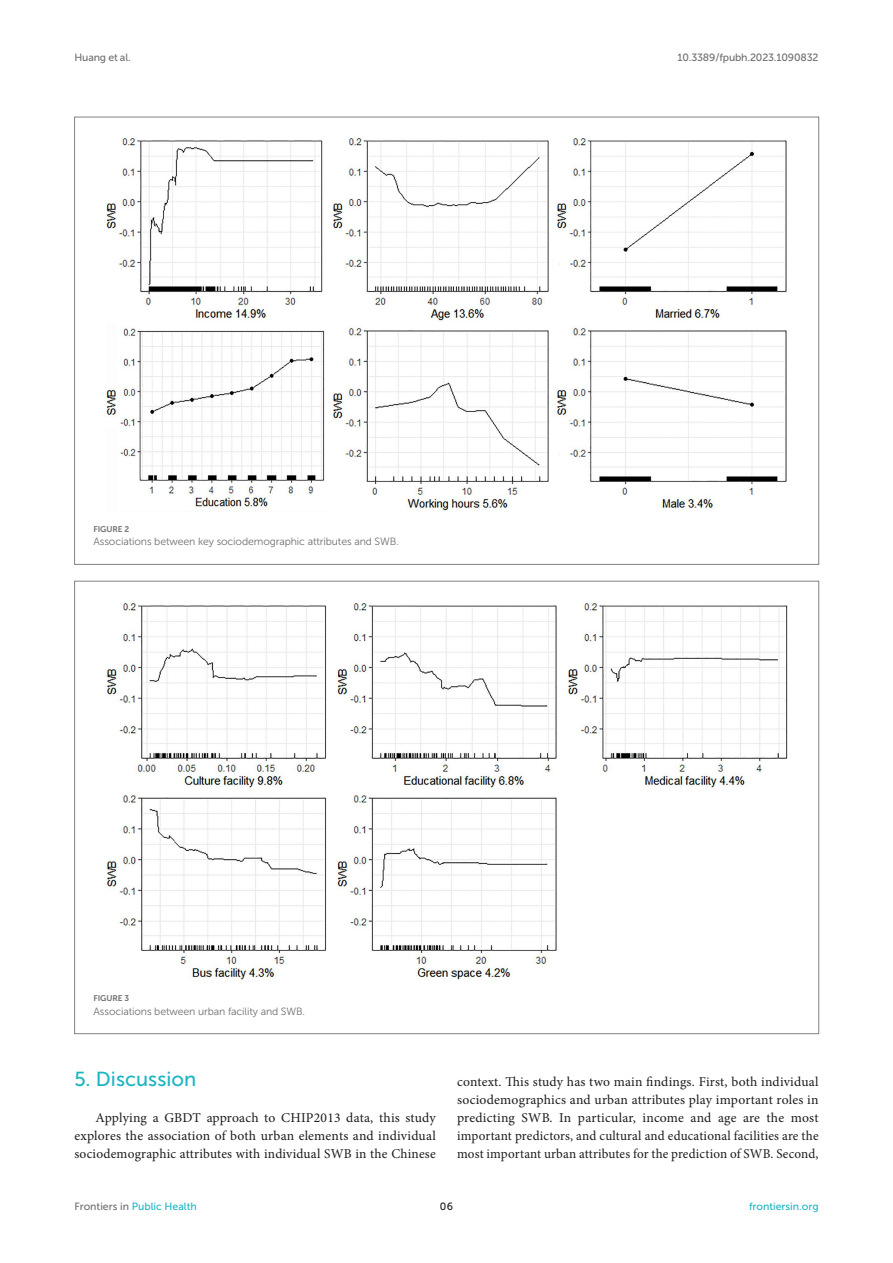
<style>
.page{position:relative;width:893px;height:1263px;background:#fff}
.page>*{position:absolute;margin:0;border:0;box-sizing:border-box;transform-origin:0 0}
.HEAD_1{font:20.25px "Museo Sans 500";color:#1db5c3}
.TEXT_FLUSH{font:13.5px/18px "Minion Pro";letter-spacing:.015em;color:#1b1c1b;text-align:justify}
.FIG_LEG{font:10.5px "Museo Sans 300";letter-spacing:-.01em;color:#706f70}
.t1{font:10.5px "Museo Sans 500";color:#1db5c3}
.t2{font:10.5px "Museo Sans 500";letter-spacing:-.015em;color:#706f70}
.t3{font:10.5px "Museo Sans 500";color:#1b1c1b}
.FIG_HD{font:8.25px "Museo Sans 700";letter-spacing:-.01em;color:#706f70}
.s1{color:#706f70}
</style>
<div class="page">
<img style="left:106px;top:602px;width:682px;height:378px">
<img style="left:106px;top:137px;width:681px;height:374px">
<p class="t2" style="left:74px;top:51px;width:58px">Huang et al.</p>
<p class="t2" style="left:677px;top:51px;width:142px">10.3389/fpubh.2023.1090832</p>
<p class="FIG_HD" style="left:94px;top:524px;width:37px">FIGURE 2</p>
<p class="FIG_LEG" style="left:94px;top:536px;width:307px">Associations between key sociodemographic attributes and SWB.</p>
<p class="FIG_HD" style="left:94px;top:994px;width:37px">FIGURE 3</p>
<p class="FIG_LEG" style="left:94px;top:1005px;width:213px">Associations between urban facility and SWB.</p>
<p class="HEAD_1" style="left:74px;top:1068px;width:123px">5. Discussion</p>
<p class="TEXT_FLUSH" style="left:74px;top:1109px;width:363px;text-indent:21px">Applying a GBDT approach to CHIP2013 data, this study explores the association of both urban elements and individual sociodemographic attributes with individual SWB in the Chinese</p>
<p class="TEXT_FLUSH" style="left:457px;top:1073px;width:363px">context. This study has two main findings. First, both individual sociodemographics and urban attributes play important roles in predicting SWB. In particular, income and age are the most important predictors, and cultural and educational facilities are the most important urban attributes for the prediction of SWB. Second,</p>
<p class="t1" style="left:74px;top:1200px;width:124px"><span class="s1">Frontiers in</span> Public Health</p>
<p class="t3" style="left:440px;top:1200px;width:15px">06</p>
<p class="t1" style="left:749px;top:1200px;width:71px">frontiersin.org</p>
</div>
